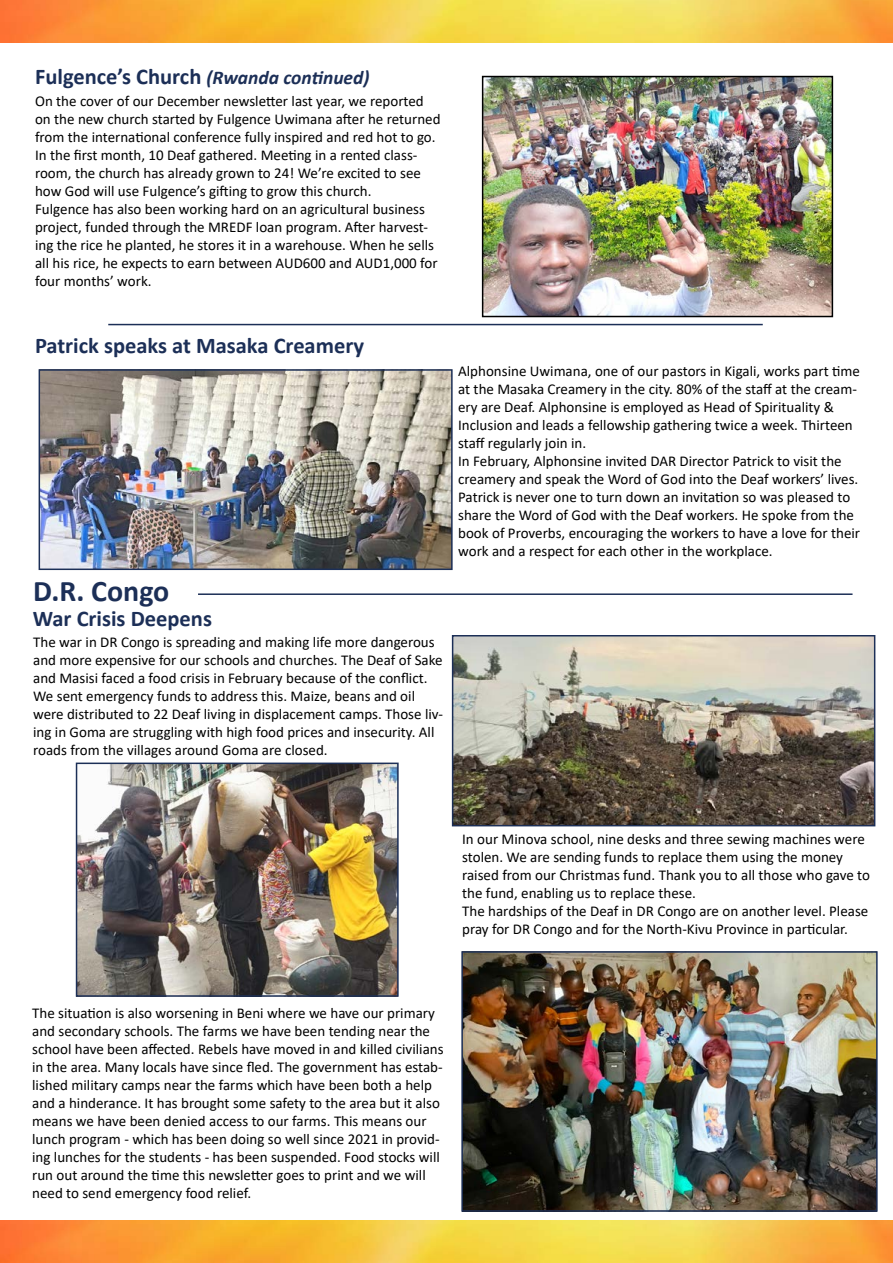
<style>
.page{position:relative;width:893px;height:1263px;background:#fff}
.page>*{position:absolute;margin:0;border:0;box-sizing:border-box;transform-origin:0 0}
.t1{font:700 30px "Calibri";color:#1c2f57}
.t2{font:700 22.5px "Calibri";color:#1c2f57}
.t3{font:italic 700 19.5px "Calibri";color:#1c2f57}
.t4{font:15px/18px "Calibri";color:#000}
.s1{font-style:normal;font-size:22.5px}
</style>
<div class="page">
<img style="left:1px;top:0;width:892px;height:43px">
<img style="left:0;top:1220px;width:893px;height:43px">
<img style="left:485px;top:79px;width:345px;height:235px">
<div style="left:482px;top:76px;width:351px;height:241px;border:2px solid #000"></div>
<hr style="left:108px;top:324px;width:655px;height:1px;background:#1c2f57">
<hr style="left:198px;top:593px;width:654px;height:2px;background:#1c2f57">
<img style="left:79px;top:765px;width:317px;height:229px">
<div style="left:76px;top:762px;width:323px;height:235px;border:2px solid #1c2f57"></div>
<img style="left:464px;top:954px;width:411px;height:255px">
<div style="left:461px;top:951px;width:417px;height:261px;border:2px solid #1c2f57"></div>
<img style="left:455px;top:638px;width:417px;height:185px">
<div style="left:452px;top:635px;width:423px;height:191px;border:2px solid #1c2f57"></div>
<img style="left:42px;top:372px;width:408px;height:195px">
<div style="left:39px;top:369px;width:414px;height:201px;border:2px solid #1c2f57"></div>
<h3 class="t3" style="left:35px;top:64px;width:336px"><span class="s1">Fulgence’s Church</span> (Rwanda continued)</h3>
<p class="t4" style="left:35px;top:92px;width:407px">On the cover of our December newsletter last year, we reported on the new church started by Fulgence Uwimana after he returned from the international conference fully inspired and red hot to go.<br>In the first month, 10 Deaf gathered. Meeting in a rented class&shy;room, the church has already grown to 24! We’re excited to see how God will use Fulgence’s gifting to grow this church.<br>Fulgence has also been working hard on an agricultural business project, funded through the MREDF loan program. After harvest&shy;ing the rice he planted, he stores it in a warehouse. When he sells all his rice, he expects to earn between AUD600 and AUD1,000 for four months’ work.</p>
<h2 class="t2" style="left:35px;top:330px;width:331px">Patrick speaks at Masaka Creamery</h2>
<h1 class="t1" style="left:33px;top:569px;width:138px">D.R. Congo</h1>
<h2 class="t2" style="left:33px;top:602px;width:181px">War Crisis Deepens</h2>
<p class="t4" style="left:33px;top:633px;width:411px">The war in DR Congo is spreading and making life more dangerous and more expensive for our schools and churches. The Deaf of Sake and Masisi faced a food crisis in February because of the conflict.<br>We sent emergency funds to address this. Maize, beans and oil were distributed to 22 Deaf living in displacement camps. Those liv&shy;ing in Goma are struggling with high food prices and insecurity. All roads from the villages around Goma are closed.</p>
<p class="t4" style="left:458px;top:362px;width:403px">Alphonsine Uwimana, one of our pastors in Kigali, works part time at the Masaka Creamery in the city. 80% of the staff at the cream&shy;ery are Deaf. Alphonsine is employed as Head of Spirituality &amp; Inclusion and leads a fellowship gathering twice a week. Thirteen staff regularly join in.<br>In February, Alphonsine invited DAR Director Patrick to visit the creamery and speak the Word of God into the Deaf workers’ lives.<br>Patrick is never one to turn down an invitation so was pleased to share the Word of God with the Deaf workers. He spoke from the book of Proverbs, encouraging the workers to have a love for their work and a respect for each other in the workplace.</p>
<p class="t4" style="left:462px;top:829px;width:409px">In our Minova school, nine desks and three sewing machines were stolen. We are sending funds to replace them using the money raised from our Christmas fund. Thank you to all those who gave to the fund, enabling us to replace these.<br>The hardships of the Deaf in DR Congo are on another level. Please pray for DR Congo and for the North-Kivu Province in particular.</p>
<p class="t4" style="left:32px;top:1004px;width:413px">The situation is also worsening in Beni where we have our primary and secondary schools. The farms we have been tending near the school have been affected. Rebels have moved in and killed civilians in the area. Many locals have since fled. The government has estab&shy;lished military camps near the farms which have been both a help and a hinderance. It has brought some safety to the area but it also means we have been denied access to our farms. This means our lunch program - which has been doing so well since 2021 in provid&shy;ing lunches for the students - has been suspended. Food stocks will run out around the time this newsletter goes to print and we will need to send emergency food relief.</p>
</div>
